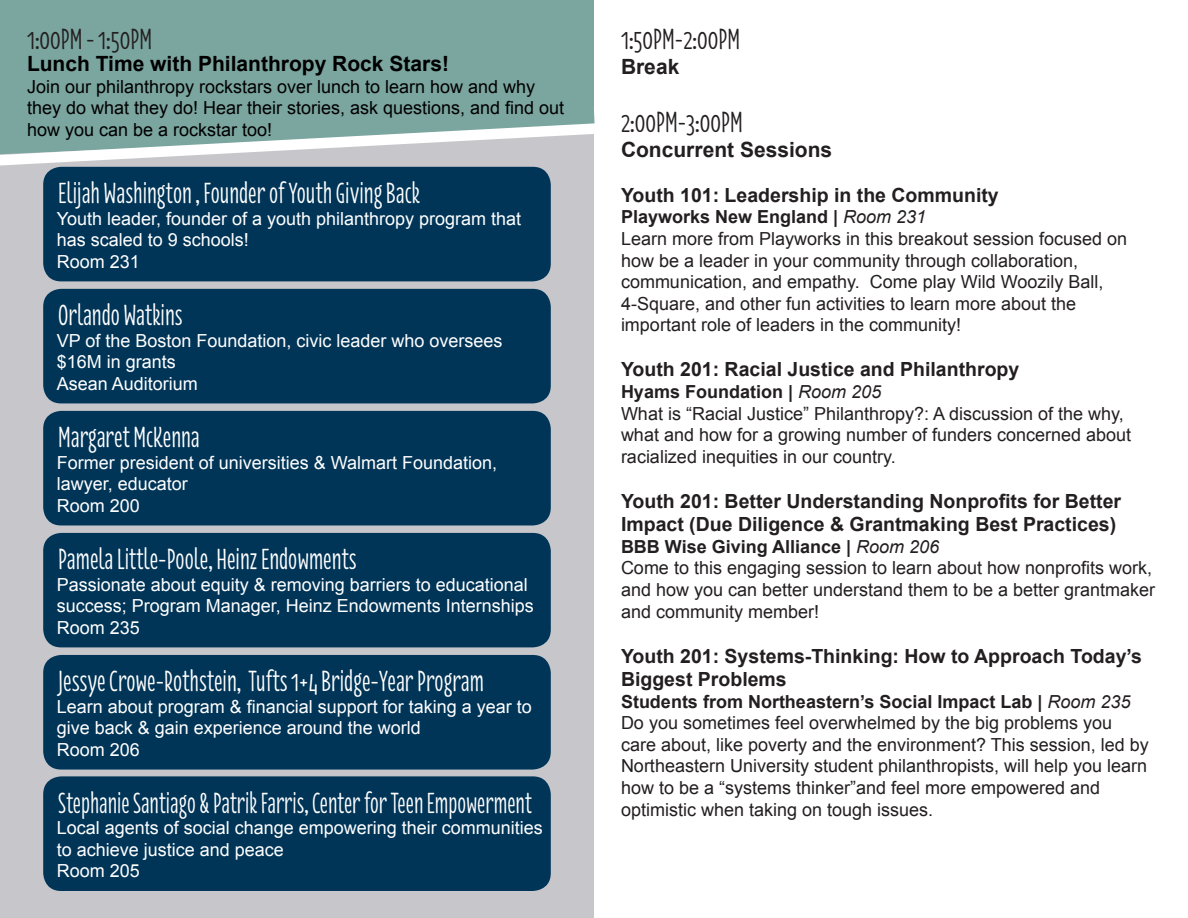
<style>
.page{position:relative;width:1188px;height:918px;background:#fff}
.page>*{position:absolute;margin:0;border:0;box-sizing:border-box;transform-origin:0 0}
.t1{font:30px "Florence";color:#fff}
.t2{font:30px "Florence";color:#fff;scale:.96 1}
.t3{font:30px "Florence";color:#231f20}
.t4{font:700 21px "Arial";color:#000}
.t5{font:700 21px "Arial";color:#231f20}
.t6{font:700 19.5px/23.4px "Arial";color:#231f20}
.t7{font:18px/21.6px "Arial";color:#231f20}
.t8{font:18px/21.6px "Arial";color:#fff}
.t9{font:18px/21.6px "Arial";color:#000}
.t10{font:700 18px "Arial";color:#231f20}
.s1{font-weight:400;font-style:italic}
</style>
<div class="page">
<div style="left:0;top:0;width:594px;height:918px;background:#c7c7cb"></div>
<div style="left:0;top:0;width:595px;height:116px;background:#7ba59f"></div>
<svg style="left:0;top:116px;width:595px;height:58px"></svg>
<div style="left:43px;top:167px;width:508px;height:114px;background:#003558;border-radius:18px"></div>
<div style="left:43px;top:289px;width:508px;height:114px;background:#003558;border-radius:18px"></div>
<div style="left:43px;top:411px;width:508px;height:114px;background:#003558;border-radius:18px"></div>
<div style="left:43px;top:533px;width:508px;height:114px;background:#003558;border-radius:18px"></div>
<div style="left:43px;top:655px;width:508px;height:115px;background:#003558;border-radius:18px"></div>
<div style="left:43px;top:776px;width:508px;height:115px;background:#003558;border-radius:18px"></div>
<p class="t3" style="left:27px;top:15px;width:127px">1:00PM - 1:50PM</p>
<p class="t4" style="left:27px;top:50px;width:424px">Lunch Time with Philanthropy Rock Stars!</p>
<p class="t9" style="left:27px;top:76px;width:539px">Join our philanthropy rockstars over lunch to learn how and why they do what they do! Hear their stories, ask questions, and find out how you can be a rockstar too!</p>
<p class="t1" style="left:58px;top:169px;width:363px">Elijah Washington , Founder of Youth Giving Back</p>
<p class="t8" style="left:57px;top:208px;width:466px">Youth leader, founder of a youth philanthropy program that has scaled to 9 schools!<br>Room 231</p>
<p class="t1" style="left:58px;top:291px;width:126px">Orlando Watkins</p>
<p class="t8" style="left:57px;top:330px;width:447px">VP of the Boston Foundation, civic leader who oversees $16M in grants</p>
<p class="t8" style="left:57px;top:373px;width:143px">Asean Auditorium</p>
<p class="t1" style="left:58px;top:413px;width:143px">Margaret McKenna</p>
<p class="t8" style="left:57px;top:452px;width:442px">Former president of universities &amp; Walmart Foundation, lawyer, educator</p>
<p class="t8" style="left:57px;top:495px;width:85px">Room 200</p>
<p class="t1" style="left:58px;top:535px;width:300px">Pamela Little-Poole, Heinz Endowments</p>
<p class="t8" style="left:57px;top:574px;width:479px">Passionate about equity &amp; removing barriers to educational success; Program Manager, Heinz Endowments Internships<br>Room 235</p>
<p class="t1" style="left:58px;top:657px;width:427px">Jessye Crowe-Rothstein, Tufts 1+4 Bridge-Year Program</p>
<p class="t8" style="left:57px;top:696px;width:477px">Learn about program &amp; financial support for taking a year to give back &amp; gain experience around the world</p>
<p class="t8" style="left:57px;top:739px;width:85px">Room 206</p>
<p class="t2" style="left:58px;top:778px;width:495px">Stephanie Santiago &amp; Patrik Farris, Center for Teen Empowerment</p>
<p class="t8" style="left:57px;top:817px;width:488px">Local agents of social change empowering their communities to achieve justice and peace<br>Room 205</p>
<p class="t3" style="left:621px;top:15px;width:121px">1:50PM-2:00PM</p>
<p class="t5" style="left:621px;top:53px;width:60px">Break</p>
<p class="t3" style="left:621px;top:97px;width:123px">2:00PM-3:00PM</p>
<p class="t5" style="left:621px;top:136px;width:213px">Concurrent Sessions</p>
<p class="t6" style="left:621px;top:184px;width:379px">Youth 101: Leadership in the Community</p>
<p class="t10" style="left:621px;top:205px;width:307px">Playworks New England | <span class="s1">Room 231</span></p>
<p class="t7" style="left:621px;top:228px;width:508px">Learn more from Playworks in this breakout session focused on how be a leader in your community through collaboration, communication, and empathy. Come play Wild Woozily Ball, 4-Square, and other fun activities to learn more about the important role of leaders in the community!</p>
<p class="t6" style="left:621px;top:359px;width:400px">Youth 201: Racial Justice and Philanthropy</p>
<p class="t10" style="left:621px;top:380px;width:262px">Hyams Foundation | <span class="s1">Room 205</span></p>
<p class="t7" style="left:621px;top:403px;width:512px">What is “Racial Justice” Philanthropy?: A discussion of the why, what and how for a growing number of funders concerned about racialized inequities in our country.</p>
<p class="t6" style="left:621px;top:490px;width:502px">Youth 201: Better Understanding Nonprofits for Better<br>Impact (Due Diligence &amp; Grantmaking Best Practices)</p>
<p class="t10" style="left:621px;top:535px;width:320px">BBB Wise Giving Alliance | <span class="s1">Room 206</span></p>
<p class="t7" style="left:621px;top:558px;width:536px">Come to this engaging session to learn about how nonprofits work, and how you can better understand them to be a better grantmaker and community member!</p>
<p class="t6" style="left:621px;top:645px;width:523px">Youth 201: Systems-Thinking: How to Approach Today’s<br>Biggest Problems</p>
<p class="t10" style="left:621px;top:689px;width:511px">Students from Northeastern’s Social Impact Lab | <span class="s1">Room 235</span></p>
<p class="t7" style="left:621px;top:712px;width:529px">Do you sometimes feel overwhelmed by the big problems you care about, like poverty and the environment? This session, led by Northeastern University student philanthropists, will help you learn how to be a “systems thinker”and feel more empowered and optimistic when taking on tough issues.</p>
</div>
